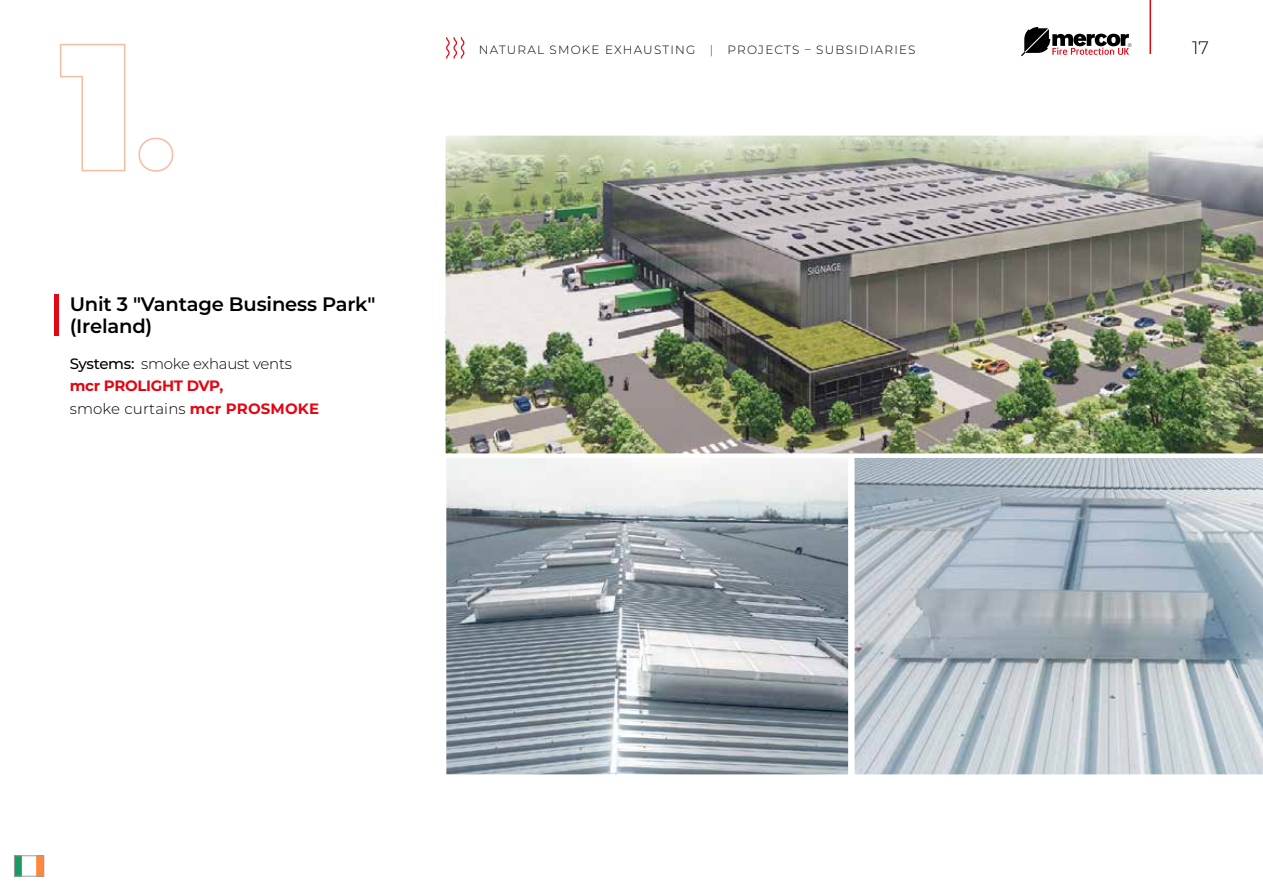
<style>
.page{position:relative;width:1263px;height:893px;background:#fff}
.page>*{position:absolute;margin:0;border:0;box-sizing:border-box;transform-origin:0 0}
.t1{font:600 19.5px/22.5px "Montserrat";letter-spacing:-.01em;color:#000}
.t2{font:300 18px "Montserrat";color:#000}
.t3{font:300 15px/22.5px "Montserrat";letter-spacing:-.02em;color:#000}
.t4{font:300 12px "Montserrat";letter-spacing:.1em;color:#000}
.s1{font-weight:500}
.s2{font-weight:700;color:#e30613}
.s3{color:#e30613}
</style>
<div class="page">
<svg style="left:854px;top:458px;width:409px;height:317px;background:#b2bdc6"></svg>
<img style="left:447px;top:458px;width:401px;height:316px">
<div style="left:442px;top:452px;width:411px;height:327px;border:4px solid #fff"></div>
<hr style="left:54px;top:294px;width:4px;height:42px;background:#e30613">
<svg style="left:1021px;top:27px;width:110px;height:29px"></svg>
<img style="left:442px;top:135px;width:821px;height:323px">
<hr style="left:1149px;top:0;width:2px;height:54px;background:#e30613">
<svg style="left:446px;top:37px;width:18px;height:22px"></svg>
<img style="left:16px;top:858px;width:26px;height:16px">
<div style="left:14px;top:856px;width:30px;height:20px;border:1px solid #9d9d9c"></div>
<svg style="left:60px;top:44px;width:65px;height:127px"></svg>
<svg style="left:139px;top:138px;width:34px;height:34px"></svg>
<h1 class="t1" style="left:70px;top:292px;width:307px">Unit 3 "Vantage Business Park" (Ireland)</h1>
<p class="t3" style="left:70px;top:352px;width:251px"><span class="s1">Systems:</span> smoke exhaust vents <span class="s2">mcr PROLIGHT DVP,<br></span>smoke curtains <span class="s2">mcr PROSMOKE</span></p>
<p class="t4" style="left:479px;top:42px;width:438px">NATURAL SMOKE EXHAUSTING <span class="s3">|</span> PROJECTS – SUBSIDIARIES</p>
<p class="t2" style="left:1192px;top:35px;width:18px">17</p>
</div>
